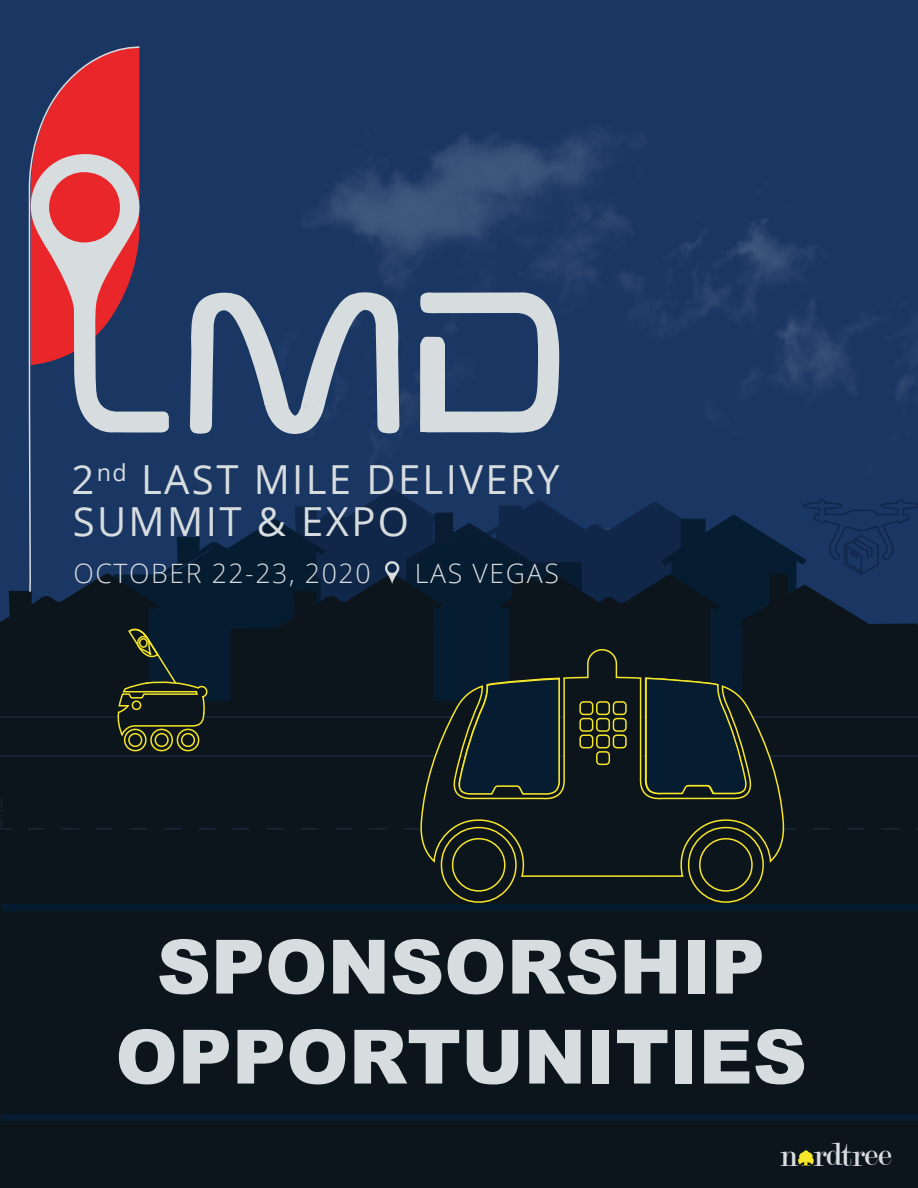
<style>
.page{position:relative;width:918px;height:1188px;background:#fff}
.page>*{position:absolute;margin:0;border:0;box-sizing:border-box;transform-origin:0 0}
.t1{font:900 75px/90px "Arial";color:#d7dcdf;text-align:center}
.t2{font:40.05px "Open Sans";letter-spacing:.06em;color:#d7dcdf}
.t3{font:34.05px "Modern";letter-spacing:-.005em;color:#d7dcdf}
.t4{font:300 26.7px "Open Sans";letter-spacing:.06em;color:#d7dcdf}
.s1{color:#d8dade}
</style>
<div class="page">
<div style="left:0;top:0;width:918px;height:773px;background:#1a3663"></div>
<img style="left:312px;top:134px;width:606px;height:327px">
<div style="left:0;top:699px;width:918px;height:489px;background:#0c141c"></div>
<svg style="left:798px;top:1150px;width:16px;height:15px"></svg>
<div style="left:2px;top:904px;width:916px;height:6px;background:#061c31"></div>
<div style="left:2px;top:1115px;width:916px;height:6px;background:#061c31"></div>
<svg style="left:141px;top:411px;width:28px;height:22px"></svg>
<svg style="left:28px;top:46px;width:113px;height:442px"></svg>
<svg style="left:419px;top:291px;width:140px;height:143px"></svg>
<svg style="left:0;top:488px;width:918px;height:415px"></svg>
<svg style="left:190px;top:288px;width:210px;height:147px"></svg>
<p class="t2" style="left:72px;top:452px;width:490px">2<sup>nd</sup> LAST MILE DELIVERY</p>
<p class="t2" style="left:73px;top:494px;width:338px">SUMMIT &amp; EXPO</p>
<p class="t4" style="left:73px;top:555px;width:299px">OCTOBER 22-23, 2020</p>
<p class="t4" style="left:415px;top:555px;width:146px">LAS VEGAS</p>
<h1 class="t1" style="left:115px;top:919px;width:693px">SPONSORSHIP<br>OPPORTUNITIES</h1>
<p class="t3" style="left:780px;top:1138px;width:114px">n rd<span class="s1">tr</span>ee</p>
</div>
